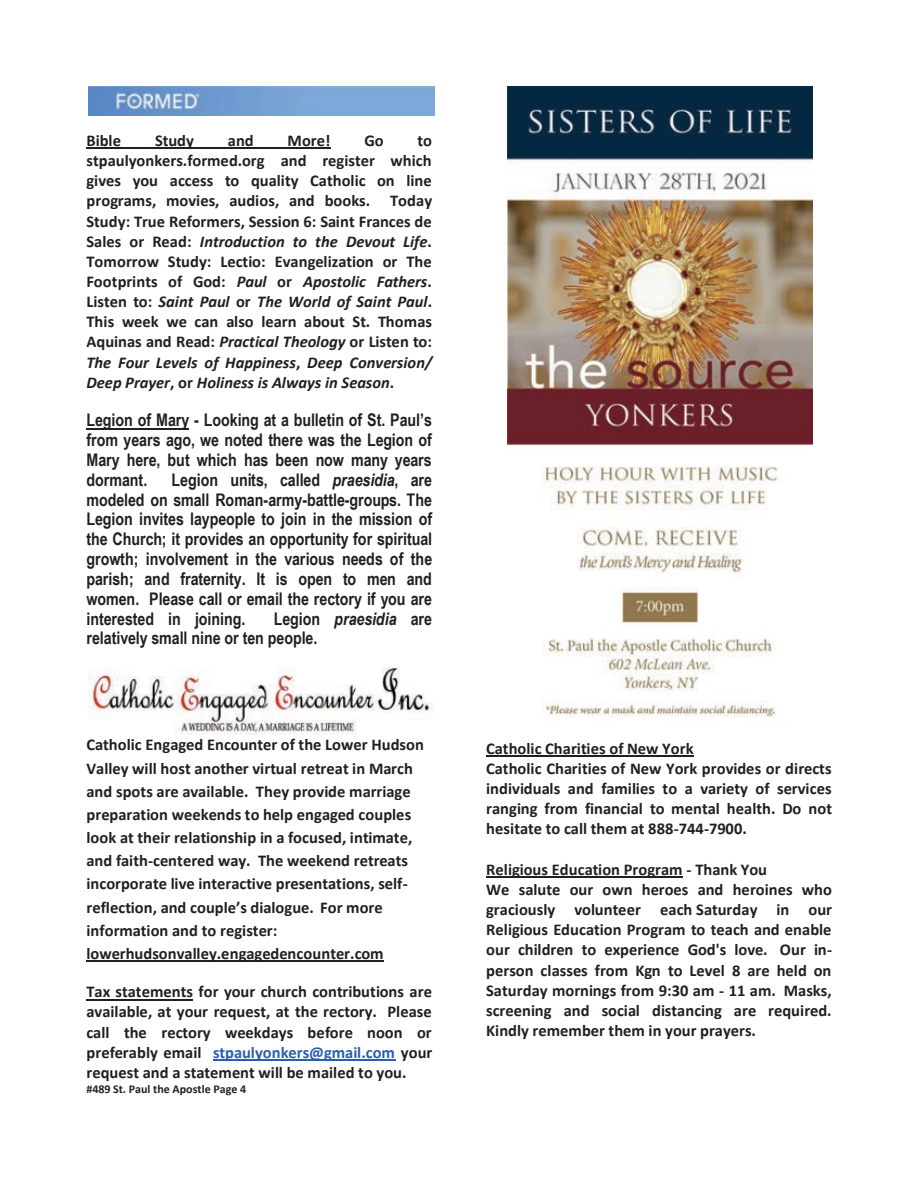
<style>
.page{position:relative;width:918px;height:1188px;background:#fff}
.page>*{position:absolute;margin:0;border:0;box-sizing:border-box;transform-origin:0 0}
.t1{font:700 17.4px/19.8px "Arial Narrow";color:#231f20;text-align:justify}
.t2{font:700 16.5px/20.1px "Calibri";color:#231f20}
.t3{font:700 12px "Calibri";color:#231f20}
.s1{font-style:italic}
.s2{color:#2b5dab}
</style>
<div class="page">
<hr style="left:86px;top:148px;width:245px;height:1px;background:#231f20">
<hr style="left:86px;top:428px;width:103px;height:1px;background:#231f20">
<hr style="left:86px;top:961px;width:298px;height:1px;background:#231f20">
<hr style="left:86px;top:999px;width:107px;height:1px;background:#231f20">
<hr style="left:213px;top:1060px;width:182px;height:1px;background:#2b5dab">
<hr style="left:486px;top:756px;width:208px;height:1px;background:#231f20">
<hr style="left:486px;top:877px;width:197px;height:1px;background:#231f20">
<img style="left:89px;top:86px;width:345px;height:29px">
<img style="left:89px;top:668px;width:344px;height:67px">
<img style="left:508px;top:86px;width:304px;height:632px">
<p class="t2" style="left:86px;top:132px;width:36px">Bible</p>
<p class="t2" style="left:155px;top:132px;width:41px">Study</p>
<p class="t2" style="left:228px;top:132px;width:27px">and</p>
<p class="t2" style="left:288px;top:132px;width:44px">More!</p>
<p class="t2" style="left:365px;top:132px;width:21px">Go</p>
<p class="t2" style="left:86px;top:132px;width:347px;text-align:justify;text-indent:331px">to stpaulyonkers.formed.org and register which gives you access to quality Catholic on line programs, movies, audios, and books. Today Study: True Reformers, Session 6: Saint Frances de Sales or Read: <span class="s1">Introduction to the Devout Life</span>.<br>Tomorrow Study: Lectio: Evangelization or The Footprints of God: <span class="s1">Paul</span> or <span class="s1">Apostolic Fathers</span>.<br>Listen to: <span class="s1">Saint Paul</span> or <span class="s1">The World of Saint Paul</span>.<br>This week we can also learn about St. Thomas Aquinas and Read: <span class="s1">Practical Theology</span> or Listen to:<br><span class="s1">The Four Levels of Happiness</span>, <span class="s1">Deep Conversion/ Deep Prayer</span>, or <span class="s1">Holiness is Always in Season</span>.</p>
<p class="t1" style="left:86px;top:410px;width:347px">Legion of Mary - Looking at a bulletin of St. Paul’s from years ago, we noted there was the Legion of Mary here, but which has been now many years dormant.</p>
<p class="t1" style="left:86px;top:470px;width:347px;text-indent:85px">Legion units, called <span class="s1">praesidia</span>, are modeled on small Roman-army-battle-groups. The Legion invites laypeople to join in the mission of the Church; it provides an opportunity for spiritual growth; involvement in the various needs of the parish; and fraternity. It is open to men and women. Please call or email the rectory if you are interested in joining.</p>
<p class="t1" style="left:86px;top:609px;width:347px;text-indent:187px">Legion <span class="s1">praesidia</span> are relatively small nine or ten people.</p>
<p class="t2" style="left:86px;top:735px;width:339px;line-height:23.1px">Catholic Engaged Encounter of the Lower Hudson Valley will host another virtual retreat in March and spots are available. They provide marriage preparation weekends to help engaged couples look at their relationship in a focused, intimate, and faith-centered way. The weekend retreats incorporate live interactive presentations, self&shy;reflection, and couple’s dialogue. For more information and to register: lowerhudsonvalley.engagedencounter.com</p>
<p class="t2" style="left:86px;top:983px;width:347px;text-align:justify">Tax statements for your church contributions are available, at your request, at the rectory. Please call the rectory weekdays before noon or preferably email <span class="s2">stpaulyonkers@gmail.com</span> your request and a statement will be mailed to you.</p>
<p class="t3" style="left:86px;top:1084px;width:161px">#489 St. Paul the Apostle Page 4</p>
<p class="t2" style="left:486px;top:740px;width:347px">Catholic Charities of New York<br>Catholic Charities of New York provides or directs individuals and families to a variety of services ranging from financial to mental health. Do not hesitate to call them at 888-744-7900.</p>
<p class="t2" style="left:486px;top:861px;width:347px">Religious Education Program - Thank You<br>We salute our own heroes and heroines who graciously volunteer each Saturday in our Religious Education Program to teach and enable our children to experience God's love. Our in&shy;person classes from Kgn to Level 8 are held on Saturday mornings from 9:30 am - 11 am. Masks, screening and social distancing are required.<br>Kindly remember them in your prayers.</p>
</div>
